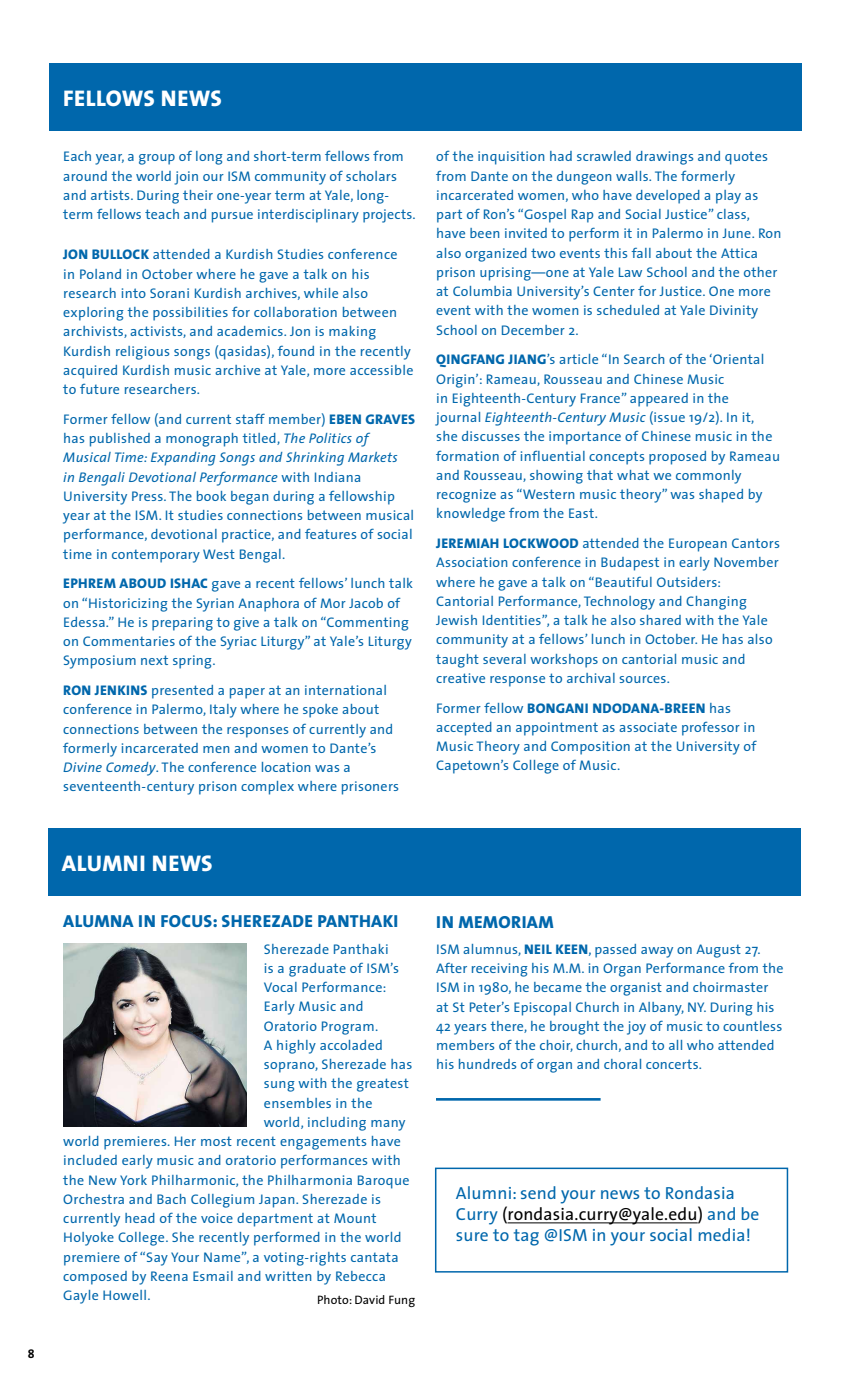
<style>
.page{position:relative;width:851px;height:1386px;background:#fff}
.page>*{position:absolute;margin:0;border:0;box-sizing:border-box;transform-origin:0 0}
.t1{font:22.75px "The Sans Extra Bold Caps";letter-spacing:.015em;color:#fff}
.Small_body_sans{font:17.5px/21px "The Sans";letter-spacing:.01em;color:#0067ac}
.Small_body_sans-2{font:17.5px "The Sans Extra Bold Caps";letter-spacing:.02em;color:#0067ac}
.Small_body_sans-3{font:14px/19.2px "The Sans";letter-spacing:.02em;color:#0067ac}
.Small_body_sans-4{font:12.25px "The Sans";letter-spacing:.01em;color:#000}
.t2{font:700 12.25px "The Sans";color:#000}
.s1{font-family:"The Sans Extra Bold Caps"}
.s2{font-style:italic}
.s3{color:#000}
</style>
<div class="page">
<div style="left:49px;top:63px;width:753px;height:68px;background:#0067ac"></div>
<div style="left:48px;top:828px;width:752px;height:68px;background:#0067ac"></div>
<img style="left:63px;top:944px;width:183px;height:183px">
<hr style="left:436px;top:1098px;width:164px;height:3px;background:#0067ac">
<div style="left:435px;top:1168px;width:353px;height:105px;border:2px solid #0067ac"></div>
<hr style="left:507px;top:1223px;width:190px;height:1px;background:#000">
<p class="t2" style="left:28px;top:1344px;width:8px">8</p>
<p class="t1" style="left:63px;top:79px;width:160px">FELLOWS NEWS</p>
<p class="Small_body_sans-3" style="left:63px;top:147px;width:354px">Each year, a group of long and short-term fellows from around the world join our ISM community of scholars and artists. During their one-year term at Yale, long&shy;term fellows teach and pursue interdisciplinary projects.</p>
<p class="Small_body_sans-3" style="left:63px;top:245px;width:352px"><span class="s1">JON BULLOCK</span> attended a Kurdish Studies conference<br>in Poland in October where he gave a talk on his research into Sorani Kurdish archives, while also exploring the possibilities for collaboration between archivists, activists, and academics. Jon is making Kurdish religious songs (qasidas), found in the recently acquired Kurdish music archive at Yale, more accessible to future researchers.</p>
<p class="Small_body_sans-3" style="left:63px;top:409px;width:353px">Former fellow (and current staff member) <span class="s1">EBEN GRAVES </span>has published a monograph titled, <span class="s2">The Politics of Musical Time: Expanding Songs and Shrinking Markets<br>in Bengali Devotional Performance</span> with Indiana University Press. The book began during a fellowship year at the ISM. It studies connections between musical performance, devotional practice, and features of social time in contemporary West Bengal.</p>
<p class="Small_body_sans-3" style="left:63px;top:574px;width:351px"><span class="s1">EPHREM ABOUD ISHAC</span> gave a recent fellows’ lunch talk on “Historicizing the Syrian Anaphora of Mor Jacob of Edessa.” He is preparing to give a talk on “Commenting on Commentaries of the Syriac Liturgy” at Yale’s Liturgy Symposium next spring.</p>
<p class="Small_body_sans-3" style="left:63px;top:680px;width:337px"><span class="s1">RON JENKINS</span> presented a paper at an international conference in Palermo, Italy where he spoke about connections between the responses of currently and formerly incarcerated men and women to Dante’s <span class="s2">Divine Comedy</span>. The conference location was a seventeenth-century prison complex where prisoners</p>
<p class="Small_body_sans-3" style="left:436px;top:147px;width:347px">of the inquisition had scrawled drawings and quotes from Dante on the dungeon walls. The formerly incarcerated women, who have developed a play as part of Ron’s “Gospel Rap and Social Justice” class, have been invited to perform it in Palermo in June. Ron also organized two events this fall about the Attica prison uprising—one at Yale Law School and the other at Columbia University’s Center for Justice. One more event with the women is scheduled at Yale Divinity School on December 2.</p>
<p class="Small_body_sans-3" style="left:436px;top:350px;width:345px"><span class="s1">QINGFANG JIANG</span>’s article “In Search of the ‘Oriental Origin’: Rameau, Rousseau and Chinese Music<br>in Eighteenth-Century France” appeared in the<br>journal <span class="s2">Eighteenth-Century Music</span> (issue 19/2). In it,<br>she discusses the importance of Chinese music in the formation of influential concepts proposed by Rameau and Rousseau, showing that what we commonly recognize as “Western music theory” was shaped by knowledge from the East.</p>
<p class="Small_body_sans-3" style="left:436px;top:533px;width:345px"><span class="s1">JEREMIAH LOCKWOOD</span> attended the European Cantors Association conference in Budapest in early November where he gave a talk on “Beautiful Outsiders:<br>Cantorial Performance, Technology and Changing Jewish Identities”, a talk he also shared with the Yale community at a fellows’ lunch in October. He has also taught several workshops on cantorial music and creative response to archival sources.</p>
<p class="Small_body_sans-3" style="left:436px;top:698px;width:321px">Former fellow <span class="s1">BONGANI NDODANA-BREEN</span> has accepted an appointment as associate professor in Music Theory and Composition at the University of Capetown’s College of Music.</p>
<p class="t1" style="left:62px;top:844px;width:152px">ALUMNI NEWS</p>
<p class="Small_body_sans-2" style="left:63px;top:907px;width:336px">ALUMNA IN FOCUS: SHEREZADE PANTHAKI</p>
<p class="Small_body_sans-3" style="left:264px;top:939px;width:126px">Sherezade Panthaki</p>
<p class="Small_body_sans-3" style="left:264px;top:958px;width:137px">is a graduate of ISM’s</p>
<p class="Small_body_sans-3" style="left:264px;top:977px;width:124px">Vocal Performance:</p>
<p class="Small_body_sans-3" style="left:264px;top:997px;width:101px">Early Music and</p>
<p class="Small_body_sans-3" style="left:264px;top:1016px;width:116px">Oratorio Program.</p>
<p class="Small_body_sans-3" style="left:264px;top:1035px;width:121px">A highly accoladed</p>
<p class="Small_body_sans-3" style="left:264px;top:1054px;width:150px">soprano, Sherezade has</p>
<p class="Small_body_sans-3" style="left:264px;top:1074px;width:147px">sung with the greatest</p>
<p class="Small_body_sans-3" style="left:264px;top:1093px;width:110px">ensembles in the</p>
<p class="Small_body_sans-3" style="left:264px;top:1112px;width:143px">world, including many</p>
<p class="Small_body_sans-3" style="left:63px;top:1131px;width:339px">world premieres. Her most recent engagements have</p>
<p class="Small_body_sans-3" style="left:63px;top:1151px;width:339px">included early music and oratorio performances with</p>
<p class="Small_body_sans-3" style="left:63px;top:1170px;width:348px">the New York Philharmonic, the Philharmonia Baroque</p>
<p class="Small_body_sans-3" style="left:63px;top:1189px;width:319px">Orchestra and Bach Collegium Japan. Sherezade is</p>
<p class="Small_body_sans-3" style="left:63px;top:1208px;width:315px">currently head of the voice department at Mount</p>
<p class="Small_body_sans-3" style="left:63px;top:1228px;width:340px">Holyoke College. She recently performed in the world</p>
<p class="Small_body_sans-3" style="left:63px;top:1247px;width:337px">premiere of “Say Your Name”, a voting-rights cantata</p>
<p class="Small_body_sans-3" style="left:63px;top:1266px;width:324px">composed by Reena Esmail and written by Rebecca</p>
<p class="Small_body_sans-3" style="left:63px;top:1285px;width:89px">Gayle Howell.</p>
<p class="Small_body_sans-4" style="left:317px;top:1290px;width:100px">Photo: David Fung</p>
<p class="Small_body_sans-2" style="left:436px;top:907px;width:119px">IN MEMORIAM</p>
<p class="Small_body_sans-3" style="left:436px;top:939px;width:349px">ISM alumnus, <span class="s1">NEIL KEEN</span>, passed away on August 27.<br>After receiving his M.M. in Organ Performance from the ISM in 1980, he became the organist and choirmaster at St Peter’s Episcopal Church in Albany, NY. During his 42 years there, he brought the joy of music to countless members of the choir, church, and to all who attended his hundreds of organ and choral concerts.</p>
<p class="Small_body_sans" style="left:456px;top:1182px;width:305px">Alumni: send your news to Rondasia<br>Curry <span class="s3">(rondasia.curry@yale.edu)</span> and be sure to tag @ISM in your social media!</p>
</div>
